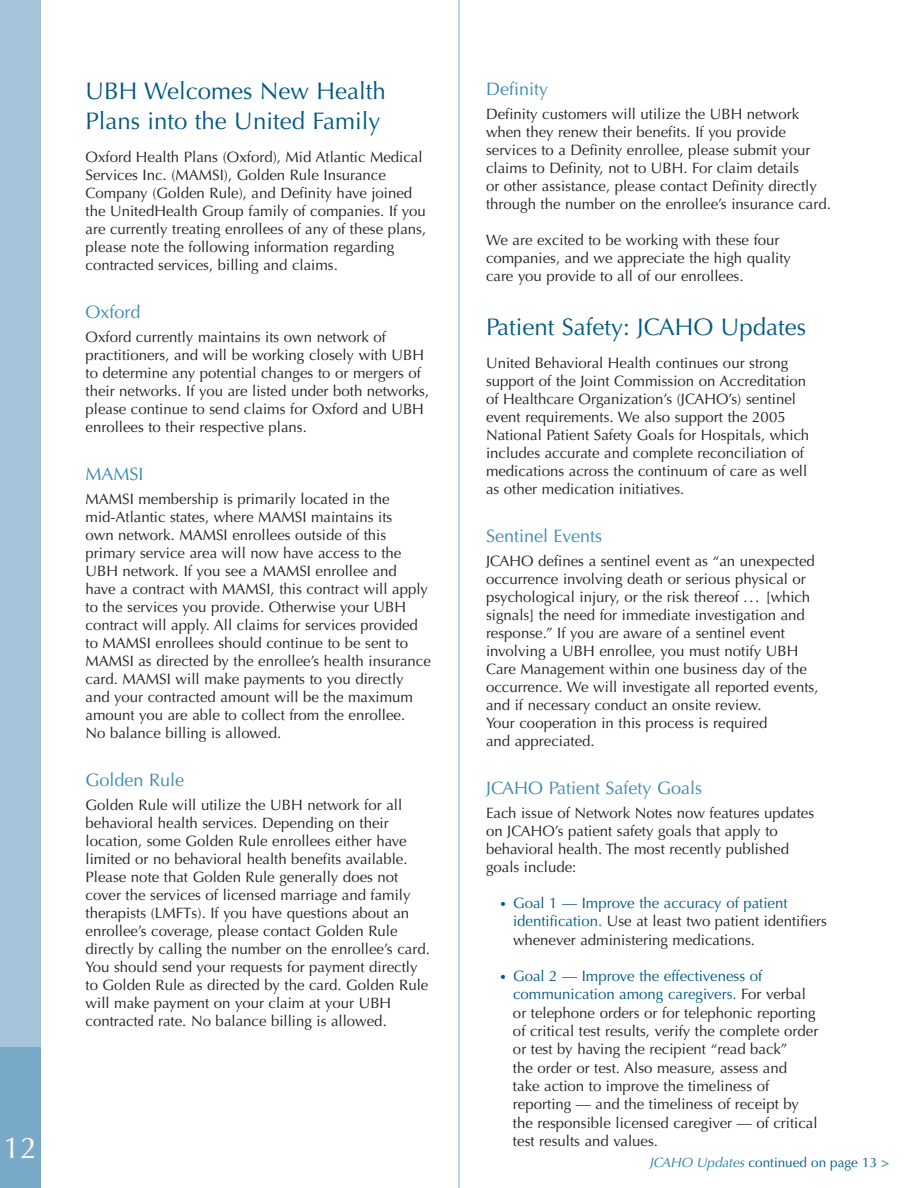
<style>
.page{position:relative;width:918px;height:1188px;background:#fff}
.page>*{position:absolute;margin:0;border:0;box-sizing:border-box;transform-origin:0 0}
.t1{font:30px "Optima";color:#fff}
.t2{font:24px/30px "Optima";color:#005983}
.t3{font:18px "Optima";color:#3b8aaf}
.t4{font:15px/18px "Optima";color:#231f20}
.t5{font:13.5px "Optima";color:#005983}
.s1{font-size:12px;color:#005983}
.s2{color:#005983}
.s3{font-style:italic;color:#2a83a9}
.s4{font-weight:700;color:#5a99bb}
</style>
<div class="page">
<div style="left:0;top:0;width:41px;height:1188px;background:#a3c4d9"></div>
<div style="left:0;top:1047px;width:41px;height:141px;background:#78a9c7"></div>
<hr style="left:459px;top:0;width:1px;height:1188px;background:#78a9c7">
<h1 class="t1" style="left:4px;top:1136px;width:35px">12</h1>
<h2 class="t2" style="left:86px;top:78px;width:302px">UBH Welcomes New Health<br>Plans into the United Family</h2>
<p class="t4" style="left:86px;top:149px;width:342px">Oxford Health Plans (Oxford), Mid Atlantic Medical Services Inc. (MAMSI), Golden Rule Insurance Company (Golden Rule), and Definity have joined the UnitedHealth Group family of companies. If you are currently treating enrollees of any of these plans, please note the following information regarding contracted services, billing and claims.</p>
<p class="t3" style="left:86px;top:305px;width:56px">Oxford</p>
<p class="t4" style="left:86px;top:329px;width:345px">Oxford currently maintains its own network of practitioners, and will be working closely with UBH to determine any potential changes to or mergers of their networks. If you are listed under both networks, please continue to send claims for Oxford and UBH enrollees to their respective plans.</p>
<p class="t3" style="left:86px;top:467px;width:60px">MAMSI</p>
<p class="t4" style="left:86px;top:491px;width:347px">MAMSI membership is primarily located in the mid-Atlantic states, where MAMSI maintains its<br>own network. MAMSI enrollees outside of this primary service area will now have access to the UBH network. If you see a MAMSI enrollee and<br>have a contract with MAMSI, this contract will apply to the services you provide. Otherwise your UBH contract will apply. All claims for services provided to MAMSI enrollees should continue to be sent to MAMSI as directed by the enrollee’s health insurance card. MAMSI will make payments to you directly and your contracted amount will be the maximum amount you are able to collect from the enrollee.<br>No balance billing is allowed.</p>
<p class="t3" style="left:86px;top:773px;width:100px">Golden Rule</p>
<p class="t4" style="left:86px;top:797px;width:346px">Golden Rule will utilize the UBH network for all behavioral health services. Depending on their location, some Golden Rule enrollees either have limited or no behavioral health benefits available.<br>Please note that Golden Rule generally does not cover the services of licensed marriage and family therapists (LMFTs). If you have questions about an enrollee’s coverage, please contact Golden Rule directly by calling the number on the enrollee’s card.<br>You should send your requests for payment directly to Golden Rule as directed by the card. Golden Rule will make payment on your claim at your UBH contracted rate. No balance billing is allowed.</p>
<p class="t3" style="left:486px;top:81px;width:64px">Definity</p>
<p class="t4" style="left:486px;top:106px;width:346px">Definity customers will utilize the UBH network when they renew their benefits. If you provide services to a Definity enrollee, please submit your claims to Definity, not to UBH. For claim details<br>or other assistance, please contact Definity directly through the number on the enrollee’s insurance card.</p>
<p class="t4" style="left:486px;top:232px;width:307px">We are excited to be working with these four companies, and we appreciate the high quality care you provide to all of our enrollees.</p>
<h2 class="t2" style="left:486px;top:314px;width:322px">Patient Safety: JCAHO Updates</h2>
<p class="t4" style="left:486px;top:355px;width:325px">United Behavioral Health continues our strong support of the Joint Commission on Accreditation of Healthcare Organization’s (JCAHO’s) sentinel event requirements. We also support the 2005<br>National Patient Safety Goals for Hospitals, which includes accurate and complete reconciliation of medications across the continuum of care as well as other medication initiatives.</p>
<p class="t3" style="left:486px;top:528px;width:118px">Sentinel Events</p>
<p class="t4" style="left:486px;top:553px;width:334px">JCAHO defines a sentinel event as “an unexpected occurrence involving death or serious physical or psychological injury, or the risk thereof ... [which signals] the need for immediate investigation and response.” If you are aware of a sentinel event involving a UBH enrollee, you must notify UBH Care Management within one business day of the occurrence. We will investigate all reported events, and if necessary conduct an onsite review.<br>Your cooperation in this process is required<br>and appreciated.</p>
<p class="t3" style="left:486px;top:780px;width:218px">JCAHO Patient Safety Goals</p>
<p class="t4" style="left:486px;top:805px;width:330px">Each issue of Network Notes now features updates on JCAHO’s patient safety goals that apply to behavioral health. The most recently published goals include:</p>
<p class="t4" style="left:513px;top:895px;width:316px;text-indent:-14px"><span class="s1">•</span> <span class="s2">Goal 1 — Improve the accuracy of patient identification.</span> Use at least two patient identifiers whenever administering medications.</p>
<p class="t4" style="left:513px;top:968px;width:307px;text-indent:-13px"><span class="s1">•</span> <span class="s2">Goal 2 — Improve the effectiveness of communication among caregivers.</span> For verbal or telephone orders or for telephonic reporting of critical test results, verify the complete order or test by having the recipient “read back”<br>the order or test. Also measure, assess and<br>take action to improve the timeliness of reporting — and the timeliness of receipt by the responsible licensed caregiver — of critical test results and values.</p>
<p class="t5" style="left:649px;top:1157px;width:242px"><span class="s3">JCAHO Updates</span> continued on page 13 <span class="s4">&gt;</span></p>
</div>
